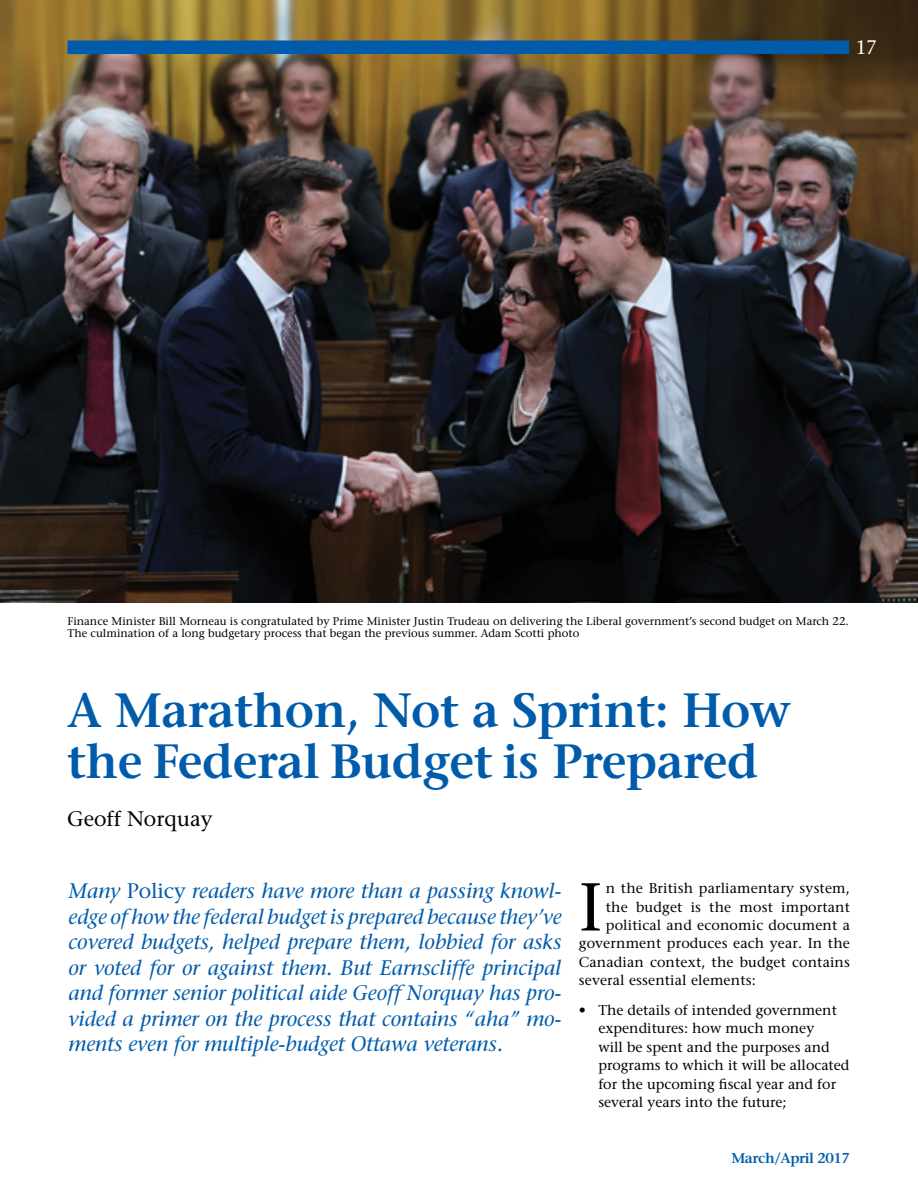
<style>
.page{position:relative;width:918px;height:1188px;background:#fff}
.page>*{position:absolute;margin:0;border:0;box-sizing:border-box;transform-origin:0 0}
.Body_black{font:67.5px "Stone Serif";color:#000}
.H1_blue{font:600 48px/51px "Stone Serif";letter-spacing:-.01em;color:#005cab}
.Intro_Text_blue{font:italic 21px/25.5px "Stone Serif";letter-spacing:-.005em;color:#005cab;text-align:justify}
.author{font:21px "Stone Serif";color:#000}
.t1{font:19.5px "Stone Serif";color:#fff}
.Body_black-2{font:14.25px/18.5px "Stone Serif";letter-spacing:.01em;color:#000}
.t2{font:600 14.25px "Stone Serif";letter-spacing:-.03em;color:#005cab}
.t3{font:11.25px/12.8px "Stone Serif";color:#000}
.s1{font-style:normal}
</style>
<div class="page">
<img style="left:0;top:0;width:918px;height:603px">
<div style="left:68px;top:40px;width:781px;height:14px;background:#005cab"></div>
<p class="t1" style="left:855px;top:36px;width:23px">17</p>
<p class="t3" style="left:68px;top:614px;width:783px">Finance Minister Bill Morneau is congratulated by Prime Minister Justin Trudeau on delivering the Liberal government’s second budget on March 22.<br>The culmination of a long budgetary process that began the previous summer. Adam Scotti photo</p>
<p class="H1_blue" style="left:67px;top:685px;width:726px">A Marathon, Not a Sprint: How the Federal Budget is Prepared</p>
<p class="author" style="left:67px;top:806px;width:147px">Geoff Norquay</p>
<p class="Intro_Text_blue" style="left:69px;top:878px;width:495px">Many <span class="s1">Policy</span> readers have more than a passing knowl&shy;edge of how the federal budget is prepared because they’ve covered budgets, helped prepare them, lobbied for asks or voted for or against them. But Earnscliffe principal and former senior political aide Geoff Norquay has pro&shy;vided a primer on the process that contains “aha” mo&shy;ments even for multiple-budget Ottawa veterans.</p>
<p class="Body_black" style="left:579px;top:867px;width:25px">I</p>
<p class="Body_black-2" style="left:606px;top:879px;width:246px">n the British parliamentary system,</p>
<p class="Body_black-2" style="left:606px;top:897px;width:246px">the budget is the most important</p>
<p class="Body_black-2" style="left:606px;top:916px;width:246px">political and economic document a</p>
<p class="Body_black-2" style="left:579px;top:934px;width:273px">government produces each year. In the</p>
<p class="Body_black-2" style="left:579px;top:953px;width:273px">Canadian context, the budget contains</p>
<p class="Body_black-2" style="left:579px;top:971px;width:178px">several essential elements:</p>
<p class="Body_black-2" style="left:598px;top:1001px;width:253px;text-indent:-20px">• The details of intended government expenditures: how much money<br>will be spent and the purposes and programs to which it will be allocated for the upcoming fiscal year and for several years into the future;</p>
<p class="t2" style="left:731px;top:1150px;width:120px">March/April 2017</p>
</div>
